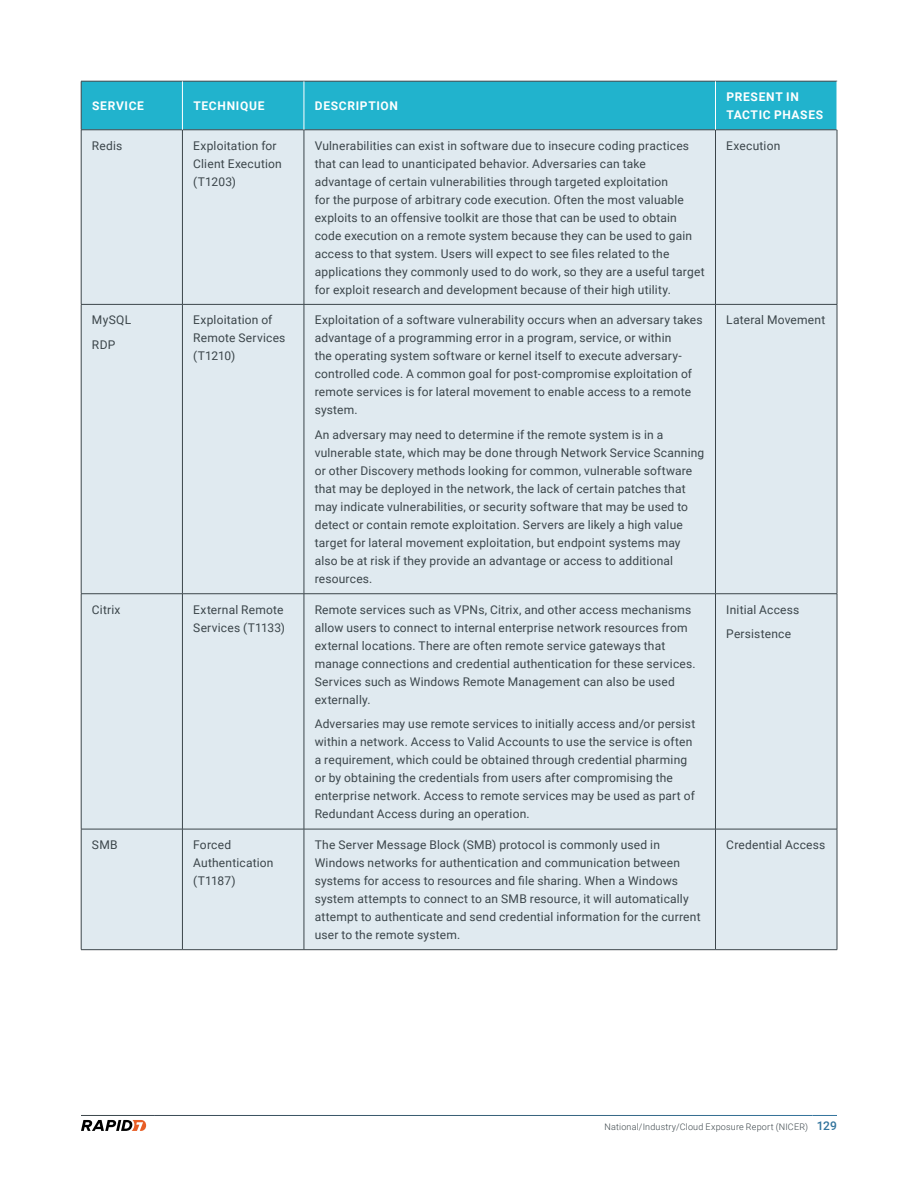
<style>
.page{position:relative;width:918px;height:1188px;background:#fff}
.page>*{position:absolute;margin:0;border:0;box-sizing:border-box;transform-origin:0 0}
.Table_Body__0625{font:12px/18px "Roboto";letter-spacing:.015em;color:#3b454a}
.Table_Header{font:700 12px/18px "Roboto";letter-spacing:.055em;color:#fff}
.t1{font:300 9px "Roboto";letter-spacing:.02em;color:#3b454a}
.s1{font-weight:500;font-size:12px;color:#31739c}
</style>
<div class="page">
<svg style="left:813px;top:1115px;width:24px;height:1px"></svg>
<svg style="left:81px;top:1120px;width:65px;height:11px"></svg>
<div style="left:82px;top:82px;width:755px;height:48px;background:#21b3cd"></div>
<div style="left:82px;top:131px;width:755px;height:818px;background:#e0eaf0"></div>
<hr style="left:81px;top:81px;width:101px;height:1px;background:#3b454a">
<hr style="left:81px;top:81px;width:1px;height:49px;background:#3b454a">
<hr style="left:182px;top:81px;width:122px;height:1px;background:#3b454a">
<hr style="left:304px;top:81px;width:412px;height:1px;background:#3b454a">
<hr style="left:716px;top:81px;width:121px;height:1px;background:#3b454a">
<hr style="left:81px;top:130px;width:101px;height:1px;background:#3b454a">
<hr style="left:81px;top:130px;width:1px;height:174px;background:#3b454a">
<hr style="left:182px;top:130px;width:122px;height:1px;background:#3b454a">
<hr style="left:182px;top:130px;width:1px;height:174px;background:#3b454a">
<hr style="left:304px;top:130px;width:412px;height:1px;background:#3b454a">
<hr style="left:304px;top:130px;width:1px;height:174px;background:#3b454a">
<hr style="left:716px;top:130px;width:121px;height:1px;background:#3b454a">
<hr style="left:715px;top:130px;width:1px;height:174px;background:#3b454a">
<hr style="left:837px;top:130px;width:1px;height:174px;background:#3b454a">
<hr style="left:81px;top:304px;width:101px;height:1px;background:#3b454a">
<hr style="left:81px;top:305px;width:1px;height:289px;background:#3b454a">
<hr style="left:182px;top:304px;width:122px;height:1px;background:#3b454a">
<hr style="left:182px;top:305px;width:1px;height:289px;background:#3b454a">
<hr style="left:304px;top:304px;width:412px;height:1px;background:#3b454a">
<hr style="left:304px;top:305px;width:1px;height:289px;background:#3b454a">
<hr style="left:716px;top:304px;width:121px;height:1px;background:#3b454a">
<hr style="left:715px;top:305px;width:1px;height:289px;background:#3b454a">
<hr style="left:837px;top:305px;width:1px;height:289px;background:#3b454a">
<hr style="left:81px;top:593px;width:101px;height:1px;background:#3b454a">
<hr style="left:81px;top:594px;width:1px;height:235px;background:#3b454a">
<hr style="left:182px;top:593px;width:122px;height:1px;background:#3b454a">
<hr style="left:182px;top:594px;width:1px;height:235px;background:#3b454a">
<hr style="left:304px;top:593px;width:412px;height:1px;background:#3b454a">
<hr style="left:304px;top:594px;width:1px;height:235px;background:#3b454a">
<hr style="left:716px;top:593px;width:121px;height:1px;background:#3b454a">
<hr style="left:715px;top:594px;width:1px;height:235px;background:#3b454a">
<hr style="left:837px;top:594px;width:1px;height:235px;background:#3b454a">
<hr style="left:81px;top:829px;width:101px;height:1px;background:#3b454a">
<hr style="left:81px;top:829px;width:1px;height:121px;background:#3b454a">
<hr style="left:182px;top:829px;width:122px;height:1px;background:#3b454a">
<hr style="left:182px;top:829px;width:1px;height:121px;background:#3b454a">
<hr style="left:304px;top:829px;width:412px;height:1px;background:#3b454a">
<hr style="left:304px;top:829px;width:1px;height:121px;background:#3b454a">
<hr style="left:716px;top:829px;width:121px;height:1px;background:#3b454a">
<hr style="left:715px;top:829px;width:1px;height:121px;background:#3b454a">
<hr style="left:837px;top:829px;width:1px;height:121px;background:#3b454a">
<hr style="left:81px;top:949px;width:101px;height:1px;background:#3b454a">
<hr style="left:182px;top:949px;width:122px;height:1px;background:#3b454a">
<hr style="left:304px;top:949px;width:412px;height:1px;background:#3b454a">
<hr style="left:716px;top:949px;width:121px;height:1px;background:#3b454a">
<hr style="left:182px;top:81px;width:1px;height:49px;background:#fff">
<hr style="left:304px;top:81px;width:1px;height:49px;background:#fff">
<hr style="left:715px;top:81px;width:1px;height:49px;background:#fff">
<p class="Table_Header" style="left:92px;top:96px;width:53px">SERVICE</p>
<p class="Table_Header" style="left:193px;top:96px;width:72px">TECHNIQUE</p>
<p class="Table_Header" style="left:315px;top:96px;width:85px">DESCRIPTION</p>
<p class="Table_Header" style="left:727px;top:87px;width:98px">PRESENT IN<br>TACTIC PHASES</p>
<p class="Table_Body__0625" style="left:92px;top:136px;width:32px">Redis</p>
<p class="Table_Body__0625" style="left:193px;top:136px;width:90px">Exploitation for<br>Client Execution (T1203)</p>
<p class="Table_Body__0625" style="left:315px;top:136px;width:391px">Vulnerabilities can exist in software due to insecure coding practices that can lead to unanticipated behavior. Adversaries can take advantage of certain vulnerabilities through targeted exploitation<br>for the purpose of arbitrary code execution. Often the most valuable exploits to an offensive toolkit are those that can be used to obtain code execution on a remote system because they can be used to gain access to that system. Users will expect to see files related to the applications they commonly used to do work, so they are a useful target for exploit research and development because of their high utility.</p>
<p class="Table_Body__0625" style="left:726px;top:136px;width:56px">Execution</p>
<p class="Table_Body__0625" style="left:92px;top:310px;width:41px">MySQL</p>
<p class="Table_Body__0625" style="left:92px;top:335px;width:25px">RDP</p>
<p class="Table_Body__0625" style="left:193px;top:310px;width:94px">Exploitation of<br>Remote Services (T1210)</p>
<p class="Table_Body__0625" style="left:315px;top:310px;width:389px">Exploitation of a software vulnerability occurs when an adversary takes advantage of a programming error in a program, service, or within<br>the operating system software or kernel itself to execute adversary&shy;controlled code. A common goal for post-compromise exploitation of remote services is for lateral movement to enable access to a remote system.</p>
<p class="Table_Body__0625" style="left:315px;top:425px;width:391px">An adversary may need to determine if the remote system is in a vulnerable state, which may be done through Network Service Scanning or other Discovery methods looking for common, vulnerable software that may be deployed in the network, the lack of certain patches that may indicate vulnerabilities, or security software that may be used to detect or contain remote exploitation. Servers are likely a high value target for lateral movement exploitation, but endpoint systems may also be at risk if they provide an advantage or access to additional resources.</p>
<p class="Table_Body__0625" style="left:726px;top:310px;width:101px">Lateral Movement</p>
<p class="Table_Body__0625" style="left:92px;top:600px;width:30px">Citrix</p>
<p class="Table_Body__0625" style="left:193px;top:600px;width:93px">External Remote<br>Services (T1133)</p>
<p class="Table_Body__0625" style="left:315px;top:600px;width:382px">Remote services such as VPNs, Citrix, and other access mechanisms allow users to connect to internal enterprise network resources from external locations. There are often remote service gateways that manage connections and credential authentication for these services.<br>Services such as Windows Remote Management can also be used externally.</p>
<p class="Table_Body__0625" style="left:315px;top:715px;width:382px">Adversaries may use remote services to initially access and/or persist within a network. Access to Valid Accounts to use the service is often a requirement, which could be obtained through credential pharming or by obtaining the credentials from users after compromising the enterprise network. Access to remote services may be used as part of Redundant Access during an operation.</p>
<p class="Table_Body__0625" style="left:726px;top:600px;width:75px">Initial Access</p>
<p class="Table_Body__0625" style="left:726px;top:625px;width:66px">Persistence</p>
<p class="Table_Body__0625" style="left:92px;top:835px;width:27px">SMB</p>
<p class="Table_Body__0625" style="left:193px;top:835px;width:82px">Forced<br>Authentication (T1187)</p>
<p class="Table_Body__0625" style="left:315px;top:835px;width:387px">The Server Message Block (SMB) protocol is commonly used in Windows networks for authentication and communication between systems for access to resources and file sharing. When a Windows system attempts to connect to an SMB resource, it will automatically attempt to authenticate and send credential information for the current user to the remote system.</p>
<p class="Table_Body__0625" style="left:726px;top:835px;width:101px">Credential Access</p>
<p class="t1" style="left:605px;top:1120px;width:234px">National/Industry/Cloud Exposure Report (NICER) <span class="s1">129</span></p>
</div>
